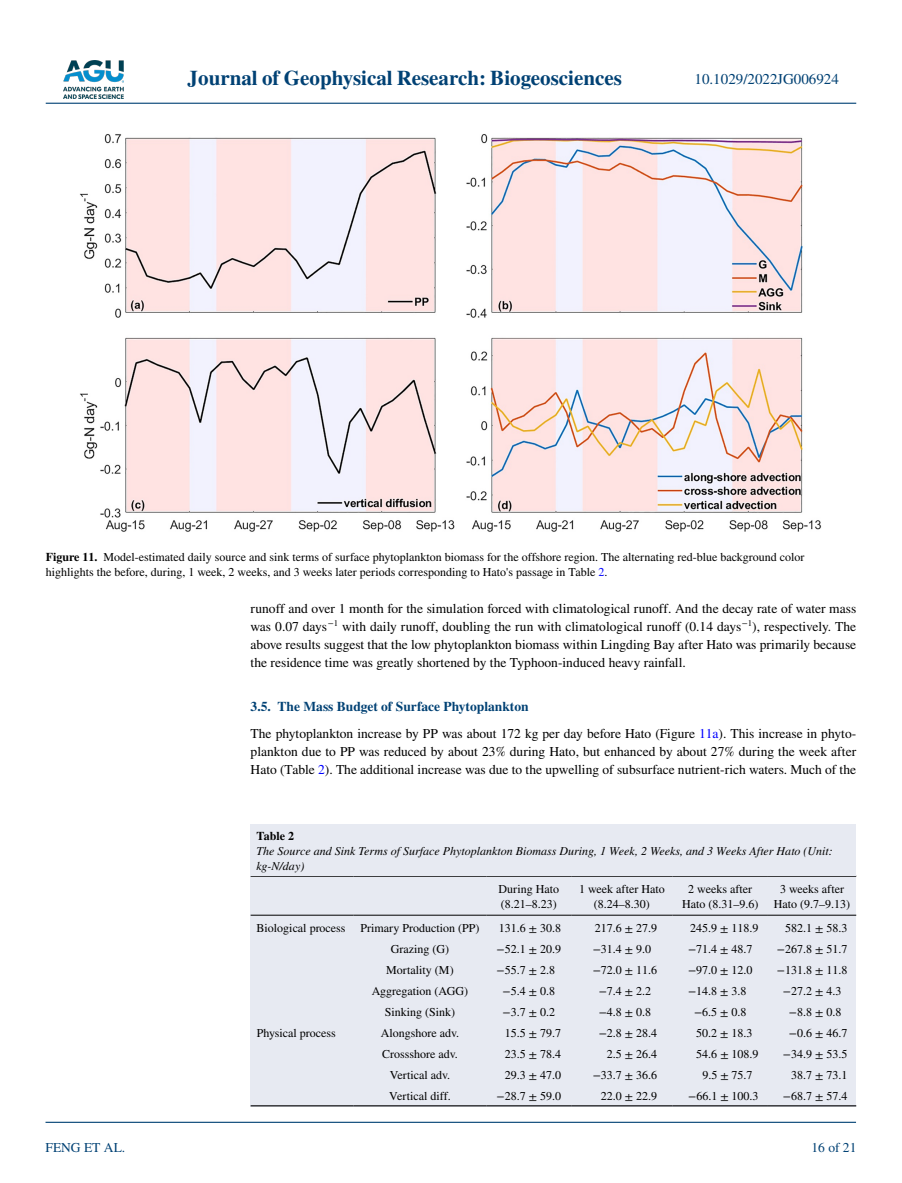
<style>
.page{position:relative;width:902px;height:1183px;background:#fff}
.page>*{position:absolute;margin:0;border:0;box-sizing:border-box;transform-origin:0 0}
.t1{font:700 21px "STIX";color:#004174}
.t2{font:15px "STIX";color:#004174}
.t3{font:13.5px/18px "STIX";color:#000}
.t4{font:13.5px "STIX";color:#004174}
.t5{font:12px/15px "STIX";color:#000;text-align:center}
.t6{font:italic 12px/15px "STIX";color:#000}
.t7{font:700 12px "STIX";color:#000}
.s1{font-weight:700}
.s2{color:#00f}
.s3{font-weight:700;color:#004174}
</style>
<div class="page">
<img style="left:63px;top:60px;width:60px;height:39px">
<hr style="left:46px;top:103px;width:810px;height:1px;background:#004174">
<hr style="left:45px;top:1121px;width:810px;height:1px;background:#004174">
<img style="left:80px;top:134px;width:741px;height:398px">
<div style="left:250px;top:875px;width:606px;height:231px;background:#e7eaf2"></div>
<hr style="left:250px;top:875px;width:103px;height:1px;background:#000">
<hr style="left:353px;top:875px;width:133px;height:1px;background:#000">
<hr style="left:250px;top:914px;width:103px;height:1px;background:#000">
<hr style="left:353px;top:914px;width:133px;height:1px;background:#000">
<hr style="left:486px;top:875px;width:85px;height:1px;background:#000">
<hr style="left:486px;top:914px;width:85px;height:1px;background:#000">
<hr style="left:571px;top:875px;width:101px;height:1px;background:#000">
<hr style="left:571px;top:914px;width:101px;height:1px;background:#000">
<hr style="left:672px;top:875px;width:95px;height:1px;background:#000">
<hr style="left:672px;top:914px;width:95px;height:1px;background:#000">
<hr style="left:767px;top:875px;width:89px;height:1px;background:#000">
<hr style="left:767px;top:914px;width:89px;height:1px;background:#000">
<hr style="left:353px;top:1104px;width:133px;height:2px;background:#000">
<hr style="left:486px;top:1104px;width:85px;height:2px;background:#000">
<hr style="left:571px;top:1104px;width:101px;height:2px;background:#000">
<hr style="left:672px;top:1104px;width:95px;height:2px;background:#000">
<hr style="left:767px;top:1104px;width:89px;height:2px;background:#000">
<hr style="left:250px;top:1104px;width:103px;height:2px;background:#000">
<div style="left:250px;top:824px;width:606px;height:51px;background:#e7eaf2"></div>
<h1 class="t1" style="left:188px;top:66px;width:435px">Journal of Geophysical Research: Biogeosciences</h1>
<p class="t2" style="left:694px;top:69px;width:146px">10.1029/2022JG006924</p>
<p class="t5" style="left:46px;top:550px;width:760px;text-align:left"><span class="s1">Figure 11.</span> Model-estimated daily source and sink terms of surface phytoplankton biomass for the offshore region. The alternating red-blue background color highlights the before, during, 1 week, 2 weeks, and 3 weeks later periods corresponding to Hato's passage in Table <span class="s2">2</span>.</p>
<p class="t3" style="left:250px;top:600px;width:607px;text-align:justify">runoff and over 1 month for the simulation forced with climatological runoff. And the decay rate of water mass was 0.07 days<sup>−1</sup> with daily runoff, doubling the run with climatological runoff (0.14 days<sup>−1</sup>), respectively. The above results suggest that the low phytoplankton biomass within Lingding Bay after Hato was primarily because the residence time was greatly shortened by the Typhoon-induced heavy rainfall.</p>
<p class="t3" style="left:250px;top:693px;width:607px;line-height:27px"><span class="s3">3.5. The Mass Budget of Surface Phytoplankton<br></span>The phytoplankton increase by PP was about 172 kg per day before Hato (Figure <span class="s2">11a</span>). This increase in phyto-</p>
<p class="t3" style="left:250px;top:742px;width:607px">plankton due to PP was reduced by about 23% during Hato, but enhanced by about 27% during the week after<br>Hato (Table <span class="s2">2</span>). The additional increase was due to the upwelling of subsurface nutrient-rich waters. Much of the</p>
<p class="t7" style="left:256px;top:828px;width:39px">Table 2</p>
<p class="t6" style="left:256px;top:842px;width:577px">The Source and Sink Terms of Surface Phytoplankton Biomass During, 1 Week, 2 Weeks, and 3 Weeks After Hato (Unit: kg-N/day)</p>
<p class="t5" style="left:498px;top:881px;width:62px;text-align:left">During Hato (8.21–8.23)</p>
<p class="t5" style="left:579px;top:881px;width:87px">1 week after Hato (8.24–8.30)</p>
<p class="t5" style="left:682px;top:881px;width:78px">2 weeks after<br>Hato (8.31–9.6)</p>
<p class="t5" style="left:773px;top:881px;width:78px">3 weeks after<br>Hato (9.7–9.13)</p>
<p class="t4" style="left:45px;top:1138px;width:81px">FENG ET AL.</p>
<p class="t5" style="left:256px;top:920px;width:224px">Biological process Primary Production (PP)</p>
<p class="t5" style="left:498px;top:920px;width:64px">131.6 ± 30.8</p>
<p class="t5" style="left:595px;top:920px;width:64px">217.6 ± 27.9</p>
<p class="t5" style="left:690px;top:920px;width:70px">245.9 ± 118.9</p>
<p class="t5" style="left:785px;top:920px;width:64px">582.1 ± 58.3</p>
<p class="t5" style="left:391px;top:941px;width:60px">Grazing (G)</p>
<p class="t5" style="left:496px;top:941px;width:66px">−52.1 ± 20.9</p>
<p class="t5" style="left:592px;top:941px;width:60px">−31.4 ± 9.0</p>
<p class="t5" style="left:688px;top:941px;width:66px">−71.4 ± 48.7</p>
<p class="t5" style="left:776px;top:941px;width:72px">−267.8 ± 51.7</p>
<p class="t5" style="left:386px;top:962px;width:69px">Mortality (M)</p>
<p class="t5" style="left:496px;top:962px;width:60px">−55.7 ± 2.8</p>
<p class="t5" style="left:592px;top:962px;width:66px">−72.0 ± 11.6</p>
<p class="t5" style="left:688px;top:962px;width:66px">−97.0 ± 12.0</p>
<p class="t5" style="left:776px;top:962px;width:72px">−131.8 ± 11.8</p>
<p class="t5" style="left:371px;top:983px;width:98px">Aggregation (AGG)</p>
<p class="t5" style="left:502px;top:983px;width:54px">−5.4 ± 0.8</p>
<p class="t5" style="left:598px;top:983px;width:54px">−7.4 ± 2.2</p>
<p class="t5" style="left:688px;top:983px;width:60px">−14.8 ± 3.8</p>
<p class="t5" style="left:782px;top:983px;width:60px">−27.2 ± 4.3</p>
<p class="t5" style="left:385px;top:1004px;width:72px">Sinking (Sink)</p>
<p class="t5" style="left:502px;top:1004px;width:54px">−3.7 ± 0.2</p>
<p class="t5" style="left:598px;top:1004px;width:54px">−4.8 ± 0.8</p>
<p class="t5" style="left:694px;top:1004px;width:54px">−6.5 ± 0.8</p>
<p class="t5" style="left:788px;top:1004px;width:54px">−8.8 ± 0.8</p>
<p class="t5" style="left:257px;top:1025px;width:81px">Physical process</p>
<p class="t5" style="left:380px;top:1025px;width:80px">Alongshore adv.</p>
<p class="t5" style="left:505px;top:1025px;width:58px">15.5 ± 79.7</p>
<p class="t5" style="left:598px;top:1025px;width:60px">−2.8 ± 28.4</p>
<p class="t5" style="left:696px;top:1025px;width:58px">50.2 ± 18.3</p>
<p class="t5" style="left:788px;top:1025px;width:60px">−0.6 ± 46.7</p>
<p class="t5" style="left:382px;top:1046px;width:77px">Crossshore adv.</p>
<p class="t5" style="left:505px;top:1046px;width:58px">23.5 ± 78.4</p>
<p class="t5" style="left:607px;top:1046px;width:52px">2.5 ± 26.4</p>
<p class="t5" style="left:696px;top:1046px;width:64px">54.6 ± 108.9</p>
<p class="t5" style="left:782px;top:1046px;width:66px">−34.9 ± 53.5</p>
<p class="t5" style="left:389px;top:1067px;width:62px">Vertical adv.</p>
<p class="t5" style="left:505px;top:1067px;width:58px">29.3 ± 47.0</p>
<p class="t5" style="left:592px;top:1067px;width:66px">−33.7 ± 36.6</p>
<p class="t5" style="left:702px;top:1067px;width:52px">9.5 ± 75.7</p>
<p class="t5" style="left:791px;top:1067px;width:58px">38.7 ± 73.1</p>
<p class="t5" style="left:389px;top:1088px;width:63px">Vertical diff.</p>
<p class="t5" style="left:496px;top:1088px;width:66px">−28.7 ± 59.0</p>
<p class="t5" style="left:601px;top:1088px;width:58px">22.0 ± 22.9</p>
<p class="t5" style="left:688px;top:1088px;width:72px">−66.1 ± 100.3</p>
<p class="t5" style="left:782px;top:1088px;width:66px">−68.7 ± 57.4</p>
<p class="t4" style="left:811px;top:1138px;width:46px">16 of 21</p>
</div>
